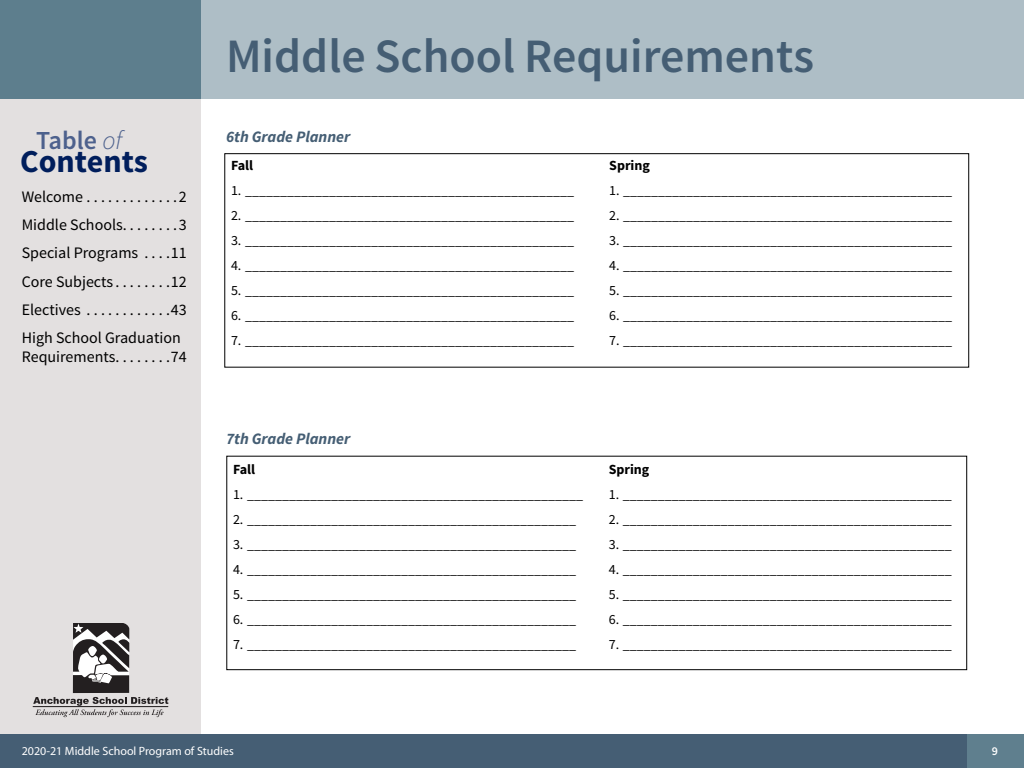
<style>
.page{position:relative;width:1024px;height:768px;background:#fff}
.page>*{position:absolute;margin:0;border:0;box-sizing:border-box;transform-origin:0 0}
.Heads{font:600 48px "Source Sans Pro";color:#455e74}
.t1{font:700 32px "Source Sans Pro";color:#001e5c}
.t2{font:600 26px "Source Sans Pro";color:#4d618d}
.t3{font:16px/28.2px "Source Sans Pro";color:#000;text-align:justify}
.Subhead{font:italic 700 16px "Source Sans Pro";color:#455e74}
.Planner_body{font:14px "Source Sans Pro";color:#000}
.Planner_body-2{font:700 14px "Source Sans Pro";color:#000}
.t4{font:12px "Myriad Pro";color:#fff}
.t5{font:600 12px "Source Sans Pro";color:#fff}
.s1{font-weight:300;font-style:italic}
</style>
<div class="page">
<div style="left:0;top:0;width:201px;height:734px;background:#e3e0e0"></div>
<div style="left:0;top:734px;width:1024px;height:34px;background:#455e74"></div>
<div style="left:968px;top:734px;width:56px;height:34px;background:#5f7f8e"></div>
<svg style="left:33px;top:623px;width:135px;height:94px"></svg>
<div style="left:0;top:0;width:201px;height:99px;background:#5d7e8d"></div>
<div style="left:201px;top:0;width:823px;height:99px;background:#aebec6"></div>
<div style="left:225px;top:153px;width:744px;height:214px;border:1px solid #000"></div>
<div style="left:227px;top:456px;width:740px;height:214px;border:1px solid #000"></div>
<h3 class="t2" style="left:36px;top:124px;width:87px">Table <span class="s1">of</span></h3>
<h2 class="t1" style="left:20px;top:141px;width:129px">Contents</h2>
<p class="t3" style="left:22px;top:183px;width:67px">Welcome.............</p>
<p class="t3" style="left:22px;top:183px;width:167px;text-indent:157px">2<br>Middle Schools. . . . . . . .3<br>Special Programs ....</p>
<p class="t3" style="left:171px;top:239px;width:17px">11</p>
<p class="t3" style="left:22px;top:267px;width:97px">Core Subjects........</p>
<p class="t3" style="left:171px;top:267px;width:17px">12</p>
<p class="t3" style="left:22px;top:296px;width:67px">Electives ............</p>
<p class="t3" style="left:22px;top:296px;width:167px;text-indent:149px">43<br>High School Graduation</p>
<p class="t3" style="left:22px;top:343px;width:167px">Requirements. . . . . . . .74</p>
<h1 class="Heads" style="left:226px;top:26px;width:590px">Middle School Requirements</h1>
<h2 class="Subhead" style="left:226px;top:126px;width:126px">6th Grade Planner</h2>
<p class="Planner_body-2" style="left:231px;top:157px;width:24px">Fall</p>
<p class="Planner_body" style="left:231px;top:182px;width:344px">1. _______________________________________________</p>
<p class="Planner_body" style="left:231px;top:207px;width:344px">2. _______________________________________________</p>
<p class="Planner_body" style="left:231px;top:232px;width:344px">3. _______________________________________________</p>
<p class="Planner_body" style="left:231px;top:257px;width:344px">4. _______________________________________________</p>
<p class="Planner_body" style="left:231px;top:282px;width:344px">5. _______________________________________________</p>
<p class="Planner_body" style="left:231px;top:307px;width:344px">6. _______________________________________________</p>
<p class="Planner_body" style="left:231px;top:332px;width:344px">7. _______________________________________________</p>
<p class="Planner_body-2" style="left:609px;top:157px;width:42px">Spring</p>
<p class="Planner_body" style="left:609px;top:182px;width:344px">1. _______________________________________________</p>
<p class="Planner_body" style="left:609px;top:207px;width:344px">2. _______________________________________________</p>
<p class="Planner_body" style="left:609px;top:232px;width:344px">3. _______________________________________________</p>
<p class="Planner_body" style="left:609px;top:257px;width:344px">4. _______________________________________________</p>
<p class="Planner_body" style="left:609px;top:282px;width:344px">5. _______________________________________________</p>
<p class="Planner_body" style="left:609px;top:307px;width:344px">6. _______________________________________________</p>
<p class="Planner_body" style="left:609px;top:332px;width:344px">7. _______________________________________________</p>
<h2 class="Subhead" style="left:226px;top:428px;width:126px">7th Grade Planner</h2>
<p class="Planner_body-2" style="left:233px;top:461px;width:24px">Fall</p>
<p class="Planner_body" style="left:233px;top:486px;width:344px">1. _______________________________________________</p>
<p class="Planner_body" style="left:233px;top:511px;width:344px">2. _______________________________________________</p>
<p class="Planner_body" style="left:233px;top:536px;width:344px">3. _______________________________________________</p>
<p class="Planner_body" style="left:233px;top:561px;width:344px">4. _______________________________________________</p>
<p class="Planner_body" style="left:233px;top:586px;width:344px">5. _______________________________________________</p>
<p class="Planner_body" style="left:233px;top:611px;width:344px">6. _______________________________________________</p>
<p class="Planner_body" style="left:233px;top:636px;width:344px">7. _______________________________________________</p>
<p class="Planner_body-2" style="left:609px;top:461px;width:42px">Spring</p>
<p class="Planner_body" style="left:609px;top:486px;width:344px">1. _______________________________________________</p>
<p class="Planner_body" style="left:609px;top:511px;width:344px">2. _______________________________________________</p>
<p class="Planner_body" style="left:609px;top:536px;width:344px">3. _______________________________________________</p>
<p class="Planner_body" style="left:609px;top:561px;width:344px">4. _______________________________________________</p>
<p class="Planner_body" style="left:609px;top:586px;width:344px">5. _______________________________________________</p>
<p class="Planner_body" style="left:609px;top:611px;width:344px">6. _______________________________________________</p>
<p class="Planner_body" style="left:609px;top:636px;width:344px">7. _______________________________________________</p>
<p class="t4" style="left:22px;top:744px;width:214px">2020-21 Middle School Program of Studies</p>
<p class="t5" style="left:992px;top:744px;width:8px">9</p>
</div>
